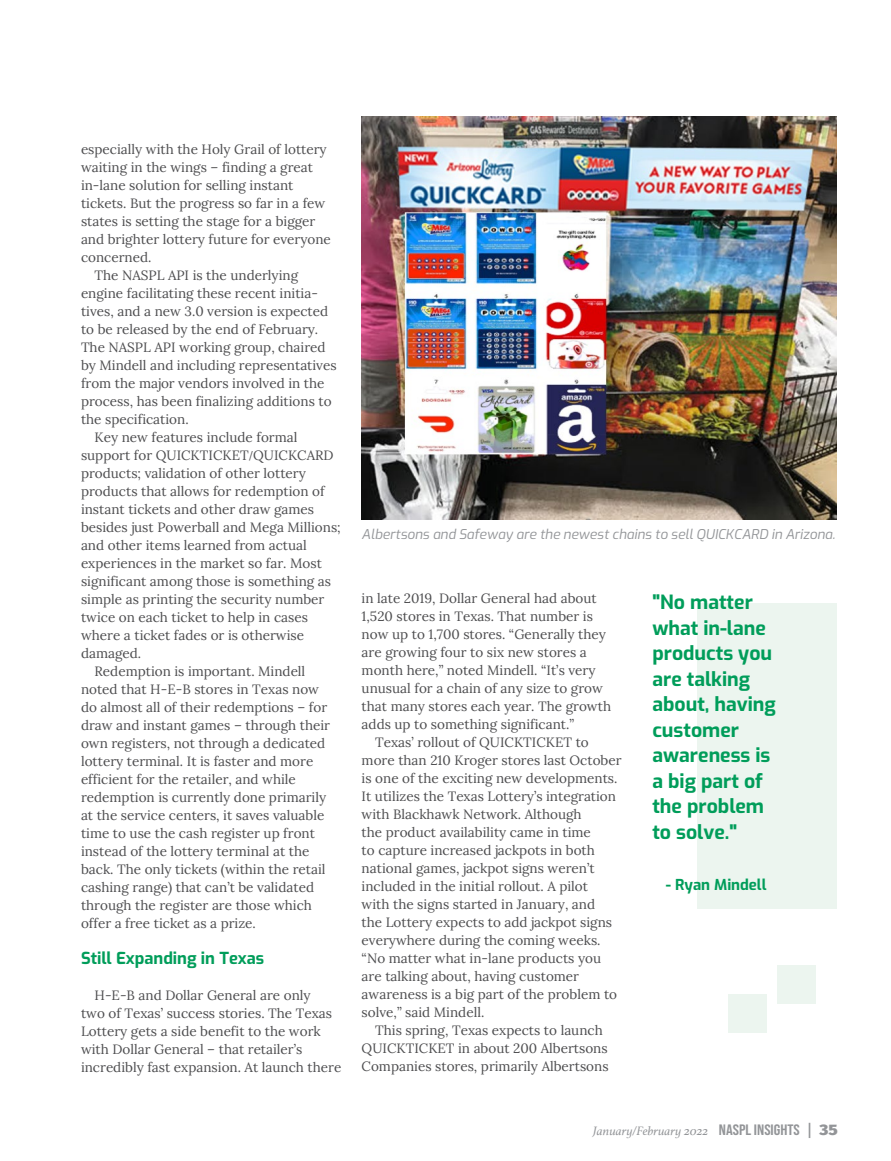
<style>
.page{position:relative;width:891px;height:1161px;background:#fff}
.page>*{position:absolute;margin:0;border:0;box-sizing:border-box;transform-origin:0 0}
.t1{font:700 19.5px/25.5px "Exo";color:#009d5a}
.t2{font:700 16.5px "Exo";color:#009d5a}
.t3{font:700 15px "Exo";color:#009d5a}
.t4{font:13.5px/18px "Lora";color:#4d4d4f}
.t5{font:italic 13.5px "Exo";color:#939598}
.t6{font:italic 12.75px "Athelas";color:#939598}
.s1{font-family:"Minion Pro"}
.s2{font-family:"Bebas Neue";font-style:normal;font-size:15px}
.s3{font-family:"Fira Sans";font-weight:900;font-style:normal;font-size:15px}
</style>
<div class="page">
<div style="left:697px;top:604px;width:140px;height:305px;background:#ecf5ef"></div>
<img style="left:362px;top:117px;width:475px;height:403px">
<div style="left:777px;top:965px;width:39px;height:39px;background:#ecf5ef"></div>
<div style="left:728px;top:995px;width:39px;height:38px;background:#ecf5ef"></div>
<p class="t4" style="left:81px;top:140px;width:247px">especially with the Holy Grail of lottery</p>
<p class="t4" style="left:81px;top:158px;width:234px">waiting in the wings – finding a great</p>
<p class="t4" style="left:81px;top:176px;width:214px">in-lane solution for selling instant</p>
<p class="t4" style="left:81px;top:194px;width:246px">tickets. But the progress so far in a few</p>
<p class="t4" style="left:81px;top:212px;width:236px">states is setting the stage for a bigger</p>
<p class="t4" style="left:81px;top:230px;width:251px">and brighter lottery future for everyone</p>
<p class="t4" style="left:81px;top:248px;width:72px">concerned.</p>
<p class="t4" style="left:94px;top:266px;width:205px">The NASPL API is the underlying</p>
<p class="t4" style="left:81px;top:284px;width:238px">engine facilitating these recent initia-</p>
<p class="t4" style="left:81px;top:302px;width:249px">tives, and a new 3.0 version is expected</p>
<p class="t4" style="left:81px;top:320px;width:239px">to be released by the end of February.</p>
<p class="t4" style="left:81px;top:338px;width:246px">The NASPL API working group, chaired</p>
<p class="t4" style="left:81px;top:356px;width:257px">by Mindell and including representatives</p>
<p class="t4" style="left:81px;top:374px;width:245px">from the major vendors involved in the</p>
<p class="t4" style="left:81px;top:392px;width:252px">process, has been finalizing additions to</p>
<p class="t4" style="left:81px;top:410px;width:109px">the specification.</p>
<p class="t4" style="left:94px;top:428px;width:205px">Key new features include formal</p>
<p class="t4" style="left:81px;top:446px;width:254px">support for QUICKTICKET<span class="s1">/</span>QUICKCARD</p>
<p class="t4" style="left:81px;top:464px;width:226px">products; validation of other lottery</p>
<p class="t4" style="left:81px;top:482px;width:245px">products that allows for redemption of</p>
<p class="t4" style="left:81px;top:500px;width:235px">instant tickets and other draw games</p>
<p class="t4" style="left:81px;top:518px;width:261px">besides just Powerball and Mega Millions;</p>
<p class="t4" style="left:81px;top:536px;width:227px">and other items learned from actual</p>
<p class="t4" style="left:81px;top:554px;width:242px">experiences in the market so far. Most</p>
<p class="t4" style="left:81px;top:572px;width:252px">significant among those is something as</p>
<p class="t4" style="left:81px;top:590px;width:245px">simple as printing the security number</p>
<p class="t4" style="left:81px;top:608px;width:229px">twice on each ticket to help in cases</p>
<p class="t4" style="left:81px;top:626px;width:225px">where a ticket fades or is otherwise</p>
<p class="t4" style="left:81px;top:644px;width:62px">damaged.</p>
<p class="t4" style="left:94px;top:662px;width:212px">Redemption is important. Mindell</p>
<p class="t4" style="left:81px;top:680px;width:240px">noted that H-E-B stores in Texas now</p>
<p class="t4" style="left:81px;top:698px;width:248px">do almost all of their redemptions – for</p>
<p class="t4" style="left:81px;top:716px;width:251px">draw and instant games – through their</p>
<p class="t4" style="left:81px;top:734px;width:246px">own registers, not through a dedicated</p>
<p class="t4" style="left:81px;top:752px;width:234px">lottery terminal. It is faster and more</p>
<p class="t4" style="left:81px;top:770px;width:216px">efficient for the retailer, and while</p>
<p class="t4" style="left:81px;top:788px;width:247px">redemption is currently done primarily</p>
<p class="t4" style="left:81px;top:806px;width:245px">at the service centers, it saves valuable</p>
<p class="t4" style="left:81px;top:824px;width:236px">time to use the cash register up front</p>
<p class="t4" style="left:81px;top:842px;width:230px">instead of the lottery terminal at the</p>
<p class="t4" style="left:81px;top:860px;width:246px">back. The only tickets (within the retail</p>
<p class="t4" style="left:81px;top:878px;width:235px">cashing range) that can’t be validated</p>
<p class="t4" style="left:81px;top:896px;width:232px">through the register are those which</p>
<p class="t4" style="left:81px;top:914px;width:176px">offer a free ticket as a prize.</p>
<p class="t2" style="left:81px;top:947px;width:185px">Still Expanding in Texas</p>
<p class="t4" style="left:81px;top:986px;width:262px;text-indent:14px">H-E-B and Dollar General are only<br>two of Texas’ success stories. The Texas Lottery gets a side benefit to the work with Dollar General – that retailer’s incredibly fast expansion. At launch there</p>
<p class="t5" style="left:362px;top:524px;width:475px">Albertsons and Safeway are the newest chains to sell QUICKCARD in Arizona.</p>
<p class="t4" style="left:362px;top:589px;width:237px">in late 2019, Dollar General had about</p>
<p class="t4" style="left:362px;top:607px;width:233px">1,520 stores in Texas. That number is</p>
<p class="t4" style="left:362px;top:625px;width:246px">now up to 1,700 stores. “Generally they</p>
<p class="t4" style="left:362px;top:643px;width:227px">are growing four to six new stores a</p>
<p class="t4" style="left:362px;top:661px;width:235px">month here,” noted Mindell. “It’s very</p>
<p class="t4" style="left:362px;top:679px;width:243px">unusual for a chain of any size to grow</p>
<p class="t4" style="left:362px;top:697px;width:251px">that many stores each year. The growth</p>
<p class="t4" style="left:362px;top:715px;width:214px">adds up to something significant.”</p>
<p class="t4" style="left:375px;top:733px;width:215px">Texas’ rollout of QUICKTICKET to</p>
<p class="t4" style="left:362px;top:751px;width:261px">more than 210 Kroger stores last October</p>
<p class="t4" style="left:362px;top:769px;width:257px">is one of the exciting new developments.</p>
<p class="t4" style="left:362px;top:787px;width:256px">It utilizes the Texas Lottery’s integration</p>
<p class="t4" style="left:362px;top:805px;width:222px">with Blackhawk Network. Although</p>
<p class="t4" style="left:362px;top:823px;width:231px">the product availability came in time</p>
<p class="t4" style="left:362px;top:841px;width:235px">to capture increased jackpots in both</p>
<p class="t4" style="left:362px;top:859px;width:235px">national games, jackpot signs weren’t</p>
<p class="t4" style="left:362px;top:877px;width:228px">included in the initial rollout. A pilot</p>
<p class="t4" style="left:362px;top:895px;width:235px">with the signs started in January, and</p>
<p class="t4" style="left:362px;top:913px;width:252px">the Lottery expects to add jackpot signs</p>
<p class="t4" style="left:362px;top:931px;width:240px">everywhere during the coming weeks.</p>
<p class="t4" style="left:362px;top:949px;width:241px">“No matter what in-lane products you</p>
<p class="t4" style="left:362px;top:967px;width:219px">are talking about, having customer</p>
<p class="t4" style="left:362px;top:985px;width:257px">awareness is a big part of the problem to</p>
<p class="t4" style="left:362px;top:1003px;width:124px">solve,” said Mindell.</p>
<p class="t4" style="left:375px;top:1021px;width:229px">This spring, Texas expects to launch</p>
<p class="t4" style="left:362px;top:1039px;width:248px">QUICKTICKET in about 200 Albertsons</p>
<p class="t4" style="left:362px;top:1057px;width:248px">Companies stores, primarily Albertsons</p>
<h1 class="t1" style="left:652px;top:589px;width:125px">"No matter what in-lane products you are talking about, having customer awareness is a big part of the problem to solve."</h1>
<p class="t3" style="left:666px;top:874px;width:102px">- Ryan Mindell</p>
<p class="t6" style="left:593px;top:1121px;width:246px">January/February 2022 <span class="s2">NASPL INSIGHTS |</span> <span class="s3">35</span></p>
</div>
